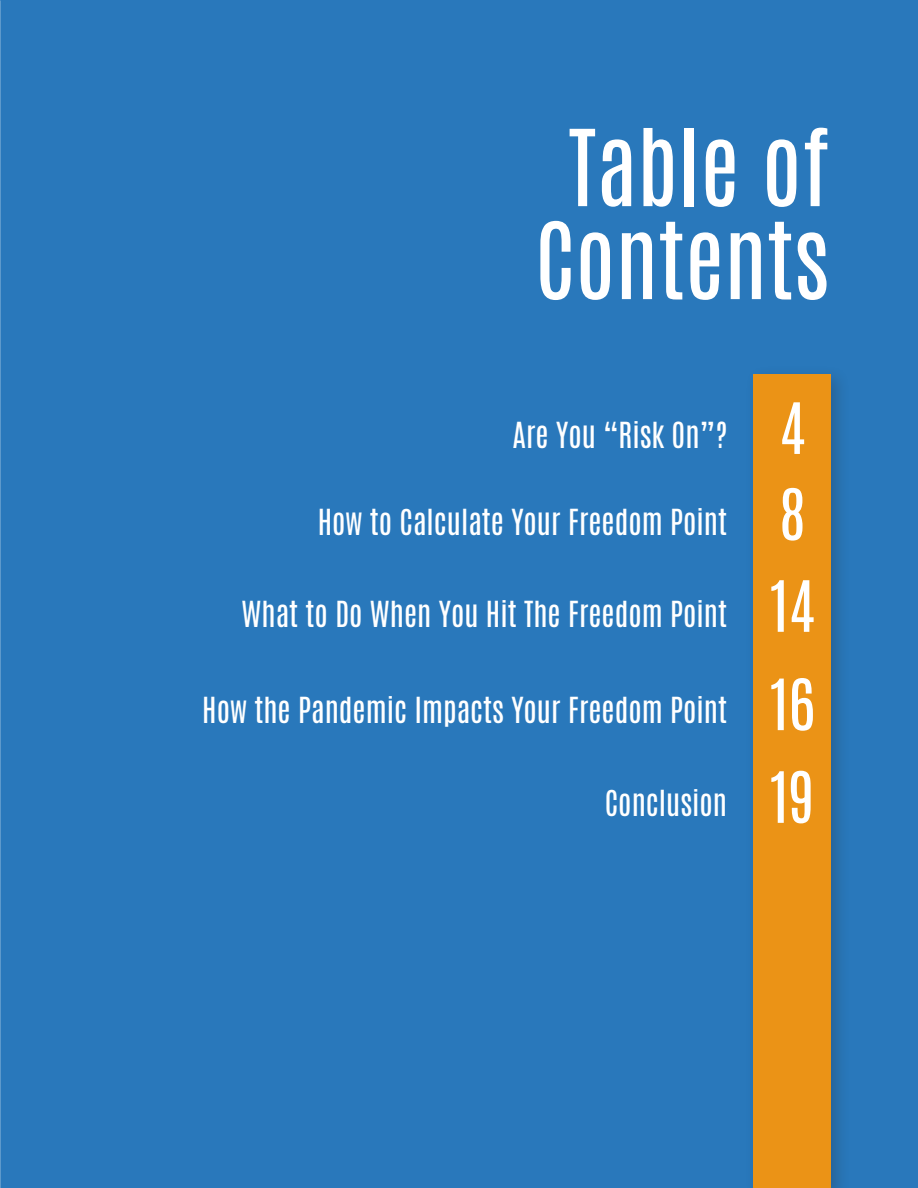
<style>
.page{position:relative;width:918px;height:1188px;background:#2978bb}
.page>*{position:absolute;margin:0;border:0;box-sizing:border-box;transform-origin:0 0}
.T4{font:90px/93px "Antonio";color:#fff;text-align:center}
.t1{font:60px "Antonio";color:#fff}
.t2{font:30px "Antonio";color:#fff}
</style>
<div class="page">
<div style="left:744px;top:365px;width:106px;height:823px;background:#231f20;opacity:.25"></div>
<div style="left:754px;top:374px;width:77px;height:814px;background:#eb9316"></div>
<p class="T4" style="left:535px;top:122px;width:296px">Table of<br>Contents</p>
<h2 class="t2" style="left:512px;top:413px;width:216px">Are You “Risk On”?</h2>
<h2 class="t2" style="left:318px;top:500px;width:411px">How to Calculate Your Freedom Point</h2>
<h2 class="t2" style="left:242px;top:592px;width:487px">What to Do When You Hit The Freedom Point</h2>
<h2 class="t2" style="left:202px;top:688px;width:526px">How the Pandemic Impacts Your Freedom Point</h2>
<h2 class="t2" style="left:605px;top:781px;width:124px">Conclusion</h2>
<h2 class="t1" style="left:779px;top:384px;width:28px">4</h2>
<h2 class="t1" style="left:779px;top:470px;width:28px">8</h2>
<h2 class="t1" style="left:770px;top:562px;width:47px">14</h2>
<h2 class="t1" style="left:770px;top:660px;width:47px">16</h2>
<h2 class="t1" style="left:770px;top:753px;width:47px">19</h2>
</div>
